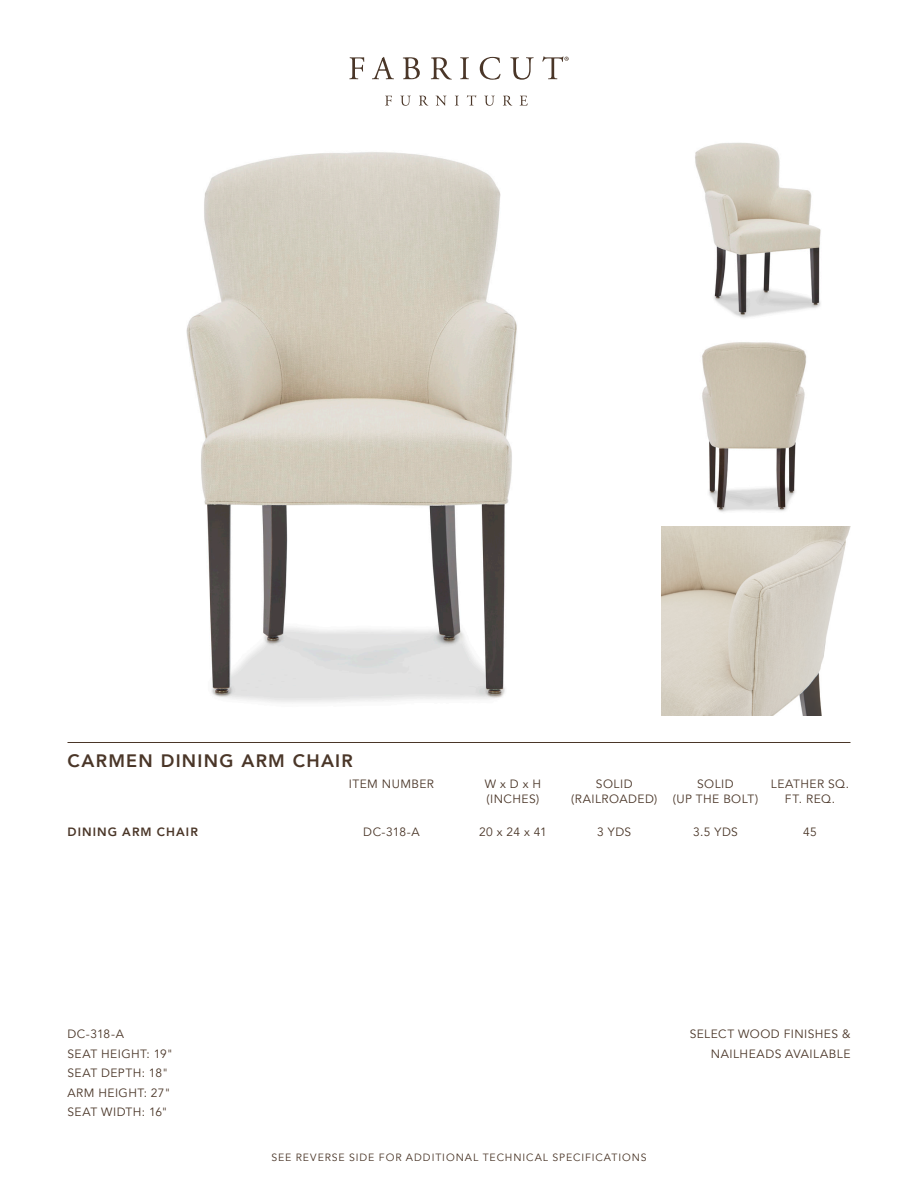
<style>
.page{position:relative;width:918px;height:1188px;background:#fff}
.page>*{position:absolute;margin:0;border:0;box-sizing:border-box;transform-origin:0 0}
.Tear_Sheet_Name{font:800 18px "Avenir";letter-spacing:.07em;color:#4a3628}
.SKU_Subtitle{font:12px/15px "Avenir";letter-spacing:.035em;color:#4a3628}
.Seat_Dimensions{font:12px "Avenir";letter-spacing:.035em;color:#4a3628}
.Finishes_Nailheads_T{font:12px/19.5px "Avenir";letter-spacing:.035em;color:#4a3628;text-align:right}
.SKU_Information{font:12px "Avenir";letter-spacing:.03em;color:#4a3628}
.SKU_Description{font:800 12px "Avenir";letter-spacing:.09em;color:#4a3628}
.t1{font:10.5px "Avenir";letter-spacing:.085em;color:#4a3628}
</style>
<div class="page">
<hr style="left:68px;top:742px;width:782px;height:1px;background:#4a3628">
<svg style="left:385px;top:96px;width:7px;height:10px"></svg>
<svg style="left:401px;top:96px;width:10px;height:10px"></svg>
<svg style="left:419px;top:96px;width:9px;height:10px"></svg>
<svg style="left:436px;top:96px;width:10px;height:10px"></svg>
<svg style="left:455px;top:96px;width:4px;height:10px"></svg>
<svg style="left:467px;top:95px;width:9px;height:11px"></svg>
<svg style="left:485px;top:96px;width:9px;height:10px"></svg>
<svg style="left:503px;top:96px;width:9px;height:10px"></svg>
<svg style="left:520px;top:96px;width:8px;height:10px"></svg>
<svg style="left:349px;top:57px;width:15px;height:22px"></svg>
<svg style="left:372px;top:57px;width:22px;height:22px"></svg>
<svg style="left:403px;top:57px;width:17px;height:22px"></svg>
<svg style="left:431px;top:57px;width:21px;height:23px"></svg>
<svg style="left:460px;top:57px;width:9px;height:22px"></svg>
<svg style="left:480px;top:57px;width:21px;height:23px"></svg>
<svg style="left:510px;top:57px;width:24px;height:23px"></svg>
<svg style="left:542px;top:56px;width:27px;height:23px"></svg>
<img style="left:186px;top:152px;width:331px;height:551px">
<img style="left:702px;top:342px;width:105px;height:170px">
<img style="left:662px;top:526px;width:188px;height:190px">
<img style="left:695px;top:142px;width:126px;height:176px">
<p class="Tear_Sheet_Name" style="left:68px;top:747px;width:287px">CARMEN DINING ARM CHAIR</p>
<p class="SKU_Subtitle" style="left:349px;top:777px;width:87px">ITEM NUMBER</p>
<p class="SKU_Subtitle" style="left:485px;top:777px;width:58px">W x D x H (INCHES)</p>
<p class="SKU_Description" style="left:68px;top:822px;width:132px">DINING ARM CHAIR</p>
<p class="SKU_Information" style="left:363px;top:824px;width:58px">DC-318-A</p>
<p class="SKU_Information" style="left:479px;top:824px;width:69px">20 x 24 x 41</p>
<p class="SKU_Subtitle" style="left:596px;top:777px;width:38px">SOLID</p>
<p class="SKU_Subtitle" style="left:571px;top:792px;width:88px">(RAILROADED)</p>
<p class="SKU_Subtitle" style="left:697px;top:777px;width:38px">SOLID</p>
<p class="SKU_Subtitle" style="left:673px;top:792px;width:87px">(UP THE BOLT)</p>
<p class="SKU_Information" style="left:597px;top:824px;width:36px">3 YDS</p>
<p class="SKU_Information" style="left:693px;top:824px;width:46px">3.5 YDS</p>
<p class="SKU_Subtitle" style="left:771px;top:777px;width:80px">LEATHER SQ.</p>
<p class="SKU_Subtitle" style="left:785px;top:792px;width:52px">FT. REQ.</p>
<p class="SKU_Information" style="left:803px;top:824px;width:15px">45</p>
<p class="Seat_Dimensions" style="left:68px;top:1027px;width:58px">DC-318-A</p>
<p class="Seat_Dimensions" style="left:68px;top:1046px;width:107px">SEAT HEIGHT: 19"</p>
<p class="Seat_Dimensions" style="left:68px;top:1066px;width:102px">SEAT DEPTH: 18"</p>
<p class="Seat_Dimensions" style="left:68px;top:1085px;width:105px">ARM HEIGHT: 27"</p>
<p class="Seat_Dimensions" style="left:68px;top:1105px;width:102px">SEAT WIDTH: 16"</p>
<p class="Finishes_Nailheads_T" style="left:690px;top:1024px;width:162px">SELECT WOOD FINISHES &amp;<br>NAILHEADS AVAILABLE</p>
<p class="t1" style="left:271px;top:1151px;width:377px">SEE REVERSE SIDE FOR ADDITIONAL TECHNICAL SPECIFICATIONS</p>
</div>
